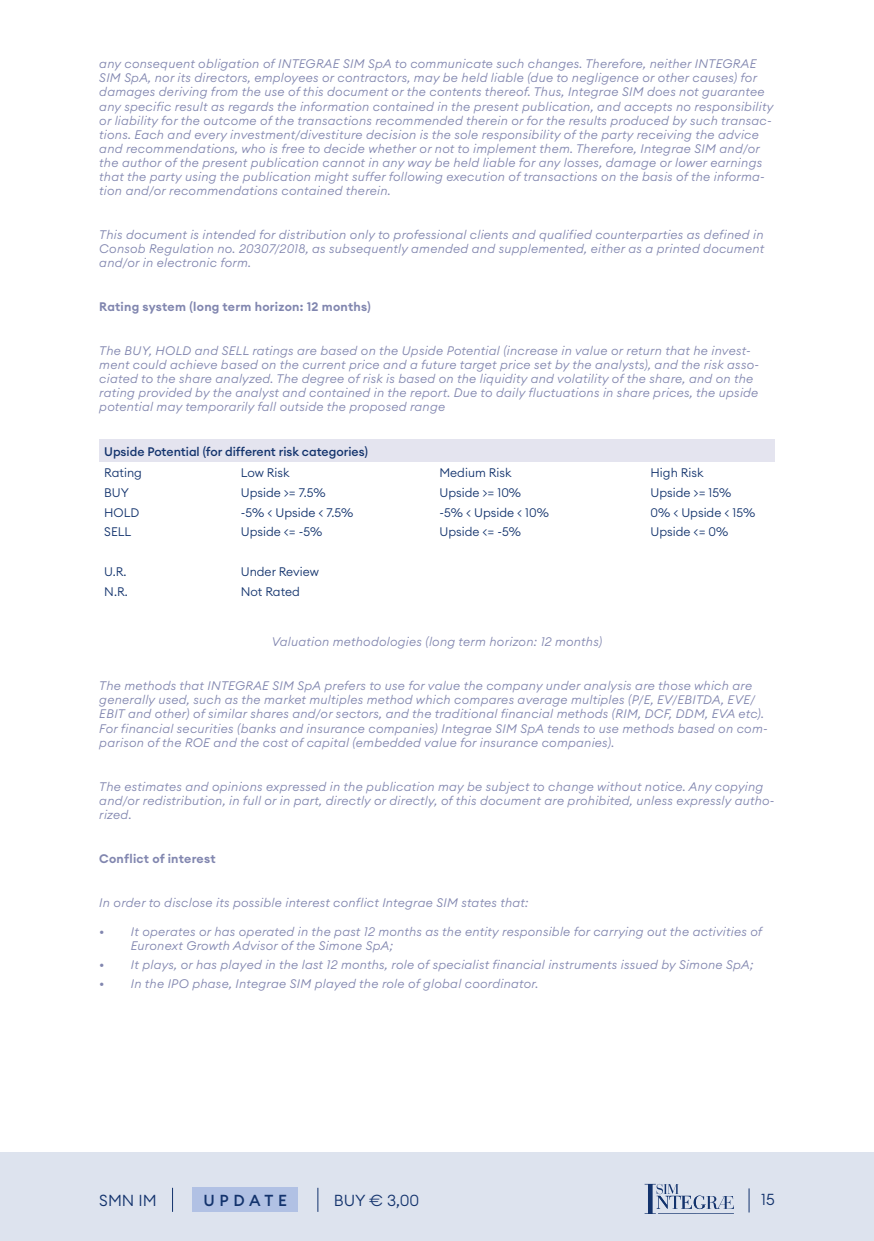
<style>
.page{position:relative;width:874px;height:1241px;background:#fff}
.page>*{position:absolute;margin:0;border:0;box-sizing:border-box;transform-origin:0 0}
.t1{font:300 15.75px "Euclid Circular A";color:#13336d}
.t2{font:500 15.75px "Euclid Circular A";letter-spacing:.3em;color:#13336d}
.t3{font:italic 300 12.25px/14.2px "Euclid Circular A";letter-spacing:.02em;color:#8186af}
.t4{font:300 12.25px "Euclid Circular A";color:#13336d}
.t5{font:600 12.25px "Euclid Circular A";letter-spacing:.02em;color:#8186af}
.t6{font:500 12.25px "Euclid Circular A";color:#13336d}
</style>
<div class="page">
<div style="left:0;top:1152px;width:873px;height:88px;background:#dde3ee"></div>
<svg style="left:172px;top:1187px;width:1px;height:24px"></svg>
<div style="left:192px;top:1187px;width:106px;height:24px;background:#b1c1e4"></div>
<svg style="left:317px;top:1187px;width:1px;height:24px"></svg>
<svg style="left:748px;top:1188px;width:1px;height:24px"></svg>
<svg style="left:644px;top:1183px;width:89px;height:30px"></svg>
<div style="left:99px;top:439px;width:675px;height:23px;background:#e4e4ef"></div>
<p class="t3" style="left:99px;top:57px;width:675px">any consequent obligation of INTEGRAE SIM SpA to communicate such changes. Therefore, neither INTEGRAE SIM SpA, nor its directors, employees or contractors, may be held liable (due to negligence or other causes) for damages deriving from the use of this document or the contents thereof. Thus, Integrae SIM does not guarantee any specific result as regards the information contained in the present publication, and accepts no responsibility or liability for the outcome of the transactions recommended therein or for the results produced by such transac&shy;tions. Each and every investment/divestiture decision is the sole responsibility of the party receiving the advice and recommendations, who is free to decide whether or not to implement them. Therefore, Integrae SIM and/or the author of the present publication cannot in any way be held liable for any losses, damage or lower earnings that the party using the publication might suffer following execution of transactions on the basis of the informa&shy;tion and/or recommendations contained therein.</p>
<p class="t3" style="left:99px;top:227px;width:666px;text-align:justify">This document is intended for distribution only to professional clients and qualified counterparties as defined in Consob Regulation no. 20307/2018, as subsequently amended and supplemented, either as a printed document and/or in electronic form.</p>
<p class="t5" style="left:99px;top:299px;width:273px">Rating system (long term horizon: 12 months)</p>
<p class="t3" style="left:99px;top:343px;width:661px">The BUY, HOLD and SELL ratings are based on the Upside Potential (increase in value or return that he invest&shy;ment could achieve based on the current price and a future target price set by the analysts), and the risk asso&shy;ciated to the share analyzed. The degree of risk is based on the liquidity and volatility of the share, and on the rating provided by the analyst and contained in the report. Due to daily fluctuations in share prices, the upside potential may temporarily fall outside the proposed range</p>
<p class="t6" style="left:104px;top:443px;width:265px">Upside Potential (for different risk categories)</p>
<p class="t4" style="left:104px;top:464px;width:39px">Rating</p>
<p class="t4" style="left:241px;top:464px;width:50px">Low Risk</p>
<p class="t4" style="left:439px;top:464px;width:74px">Medium Risk</p>
<p class="t4" style="left:650px;top:464px;width:55px">High Risk</p>
<p class="t4" style="left:104px;top:484px;width:26px">BUY</p>
<p class="t4" style="left:241px;top:484px;width:86px">Upside &gt;= 7.5%</p>
<p class="t4" style="left:439px;top:484px;width:83px">Upside &gt;= 10%</p>
<p class="t4" style="left:650px;top:484px;width:82px">Upside &gt;= 15%</p>
<p class="t4" style="left:104px;top:504px;width:37px">HOLD</p>
<p class="t4" style="left:241px;top:504px;width:114px">-5% &lt; Upside &lt; 7.5%</p>
<p class="t4" style="left:439px;top:504px;width:111px">-5% &lt; Upside &lt; 10%</p>
<p class="t4" style="left:650px;top:504px;width:106px">0% &lt; Upside &lt; 15%</p>
<p class="t4" style="left:104px;top:524px;width:28px">SELL</p>
<p class="t4" style="left:241px;top:524px;width:83px">Upside &lt;= -5%</p>
<p class="t4" style="left:439px;top:524px;width:83px">Upside &lt;= -5%</p>
<p class="t4" style="left:650px;top:524px;width:79px">Upside &lt;= 0%</p>
<p class="t4" style="left:104px;top:563px;width:24px">U.R.</p>
<p class="t4" style="left:241px;top:563px;width:80px">Under Review</p>
<p class="t4" style="left:104px;top:583px;width:25px">N.R.</p>
<p class="t4" style="left:241px;top:583px;width:61px">Not Rated</p>
<p class="t3" style="left:272px;top:634px;width:332px">Valuation methodologies (long term horizon: 12 months)</p>
<p class="t3" style="left:99px;top:678px;width:669px">The methods that INTEGRAE SIM SpA prefers to use for value the company under analysis are those which are generally used, such as the market multiples method which compares average multiples (P/E, EV/EBITDA, EVE/ EBIT and other) of similar shares and/or sectors, and the traditional financial methods (RIM, DCF, DDM, EVA etc).<br>For financial securities (banks and insurance companies) Integrae SIM SpA tends to use methods based on com&shy;parison of the ROE and the cost of capital (embedded value for insurance companies).</p>
<p class="t3" style="left:99px;top:779px;width:676px">The estimates and opinions expressed in the publication may be subject to change without notice. Any copying and/or redistribution, in full or in part, directly or directly, of this document are prohibited, unless expressly autho&shy;rized.</p>
<p class="t5" style="left:99px;top:850px;width:118px">Conflict of interest</p>
<p class="t3" style="left:99px;top:894px;width:430px">In order to disclose its possible interest conflict Integrae SIM states that:</p>
<p class="t3" style="left:131px;top:923px;width:632px;text-indent:-31px">• It operates or has operated in the past 12 months as the entity responsible for carrying out the activities of<br>Euronext Growth Advisor of the Simone SpA;</p>
<p class="t3" style="left:99px;top:956px;width:655px">• It plays, or has played in the last 12 months, role of specialist financial instruments issued by Simone SpA;</p>
<p class="t3" style="left:99px;top:975px;width:440px">• In the IPO phase, Integrae SIM played the role of global coordinator.</p>
<p class="t1" style="left:99px;top:1189px;width:59px">SMN IM</p>
<p class="t2" style="left:203px;top:1190px;width:85px">UPDATE</p>
<p class="t1" style="left:333px;top:1189px;width:87px">BUY € 3,00</p>
<p class="t1" style="left:760px;top:1188px;width:15px">15</p>
</div>
